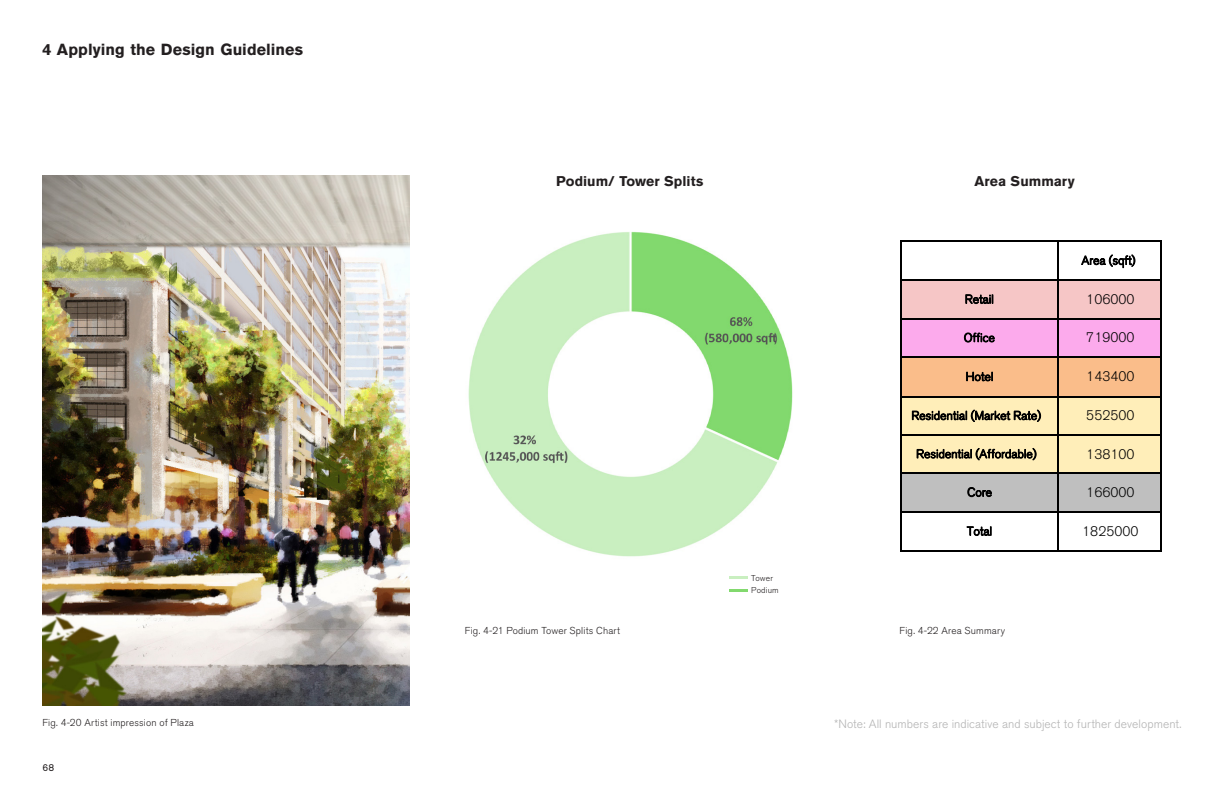
<style>
.page{position:relative;width:1224px;height:792px;background:#fff}
.page>*{position:absolute;margin:0;border:0;box-sizing:border-box;transform-origin:0 0}
.t1{font:700 16px "Akzidenz Grotesk Std";letter-spacing:.005em;color:#231f20}
.Page_Subtitle{font:700 14px "Akzidenz Grotesk Std";letter-spacing:.005em;color:#231f20}
.t2{font:300 13.8px "Akzidenz Grotesk Std";color:#000}
.t3{font:300 12.2px "Akzidenz Grotesk Std";color:#000}
.Page_Subtitle-2{font:300 12px "Akzidenz Grotesk Std";letter-spacing:.005em;color:#b3b3b3}
.t4{font:300 10px "Akzidenz Grotesk Std";letter-spacing:.015em;color:#231f20}
.t5{font:10px "Akzidenz Grotesk Std";color:#231f20}
.t6{font:300 8.4px/12.5px "Akzidenz Grotesk Std";letter-spacing:.015em;color:#231f20}
</style>
<div class="page">
<div style="left:902px;top:280px;width:259px;height:39px;background:#f6c6c6"></div>
<div style="left:902px;top:319px;width:259px;height:38px;background:#fcaaec"></div>
<div style="left:902px;top:357px;width:259px;height:40px;background:#fabd8a"></div>
<div style="left:902px;top:397px;width:259px;height:76px;background:#ffeeb9"></div>
<div style="left:902px;top:473px;width:259px;height:39px;background:#bfbfbf"></div>
<hr style="left:900px;top:240px;width:2px;height:312px;background:#000">
<hr style="left:1058px;top:242px;width:1px;height:310px;background:#000">
<hr style="left:1160px;top:242px;width:2px;height:310px;background:#000">
<hr style="left:902px;top:240px;width:260px;height:2px;background:#000">
<hr style="left:902px;top:280px;width:260px;height:1px;background:#000">
<hr style="left:902px;top:318px;width:260px;height:1px;background:#000">
<hr style="left:902px;top:356px;width:260px;height:2px;background:#000">
<hr style="left:902px;top:396px;width:260px;height:1px;background:#000">
<hr style="left:902px;top:434px;width:260px;height:2px;background:#000">
<hr style="left:902px;top:473px;width:260px;height:1px;background:#000">
<hr style="left:902px;top:511px;width:260px;height:1px;background:#000">
<hr style="left:902px;top:550px;width:260px;height:2px;background:#000">
<img style="left:43px;top:176px;width:366px;height:530px">
<hr style="left:729px;top:576px;width:18px;height:3px;background:#c9efc0">
<svg style="left:729px;top:589px;width:18px;height:2px"></svg>
<img style="left:468px;top:231px;width:325px;height:326px">
<h1 class="t1" style="left:43px;top:40px;width:262px">4 Applying the Design Guidelines</h1>
<p class="t4" style="left:43px;top:717px;width:153px">Fig. 4-20 Artist impression of Plaza</p>
<p class="t5" style="left:43px;top:761px;width:13px">68</p>
<p class="Page_Subtitle" style="left:556px;top:173px;width:149px">Podium/ Tower Splits</p>
<p class="t4" style="left:465px;top:624px;width:157px">Fig. 4-21 Podium Tower Splits Chart</p>
<p class="t6" style="left:751px;top:572px;width:29px">Tower<br>Podium</p>
<p class="Page_Subtitle" style="left:974px;top:173px;width:102px">Area Summary</p>
<p class="t3" style="left:1081px;top:253px;width:56px">Area (sqft)</p>
<p class="t3" style="left:965px;top:292px;width:31px">Retail</p>
<p class="t2" style="left:1086px;top:291px;width:50px">106000</p>
<p class="t3" style="left:964px;top:331px;width:33px">Office</p>
<p class="t2" style="left:1086px;top:330px;width:50px">719000</p>
<p class="t3" style="left:966px;top:370px;width:29px">Hotel</p>
<p class="t2" style="left:1086px;top:369px;width:50px">143400</p>
<p class="t3" style="left:911px;top:409px;width:131px">Residential (Market Rate)</p>
<p class="t2" style="left:1086px;top:408px;width:50px">552500</p>
<p class="t3" style="left:916px;top:447px;width:122px">Residential (Affordable)</p>
<p class="t2" style="left:1086px;top:446px;width:50px">138100</p>
<p class="t3" style="left:967px;top:485px;width:26px">Core</p>
<p class="t2" style="left:1086px;top:485px;width:50px">166000</p>
<p class="t3" style="left:967px;top:524px;width:27px">Total</p>
<p class="t2" style="left:1082px;top:523px;width:58px">1825000</p>
<p class="t4" style="left:900px;top:624px;width:107px">Fig. 4-22 Area Summary</p>
<p class="Page_Subtitle-2" style="left:834px;top:717px;width:349px">*Note: All numbers are indicative and subject to further development.</p>
</div>
